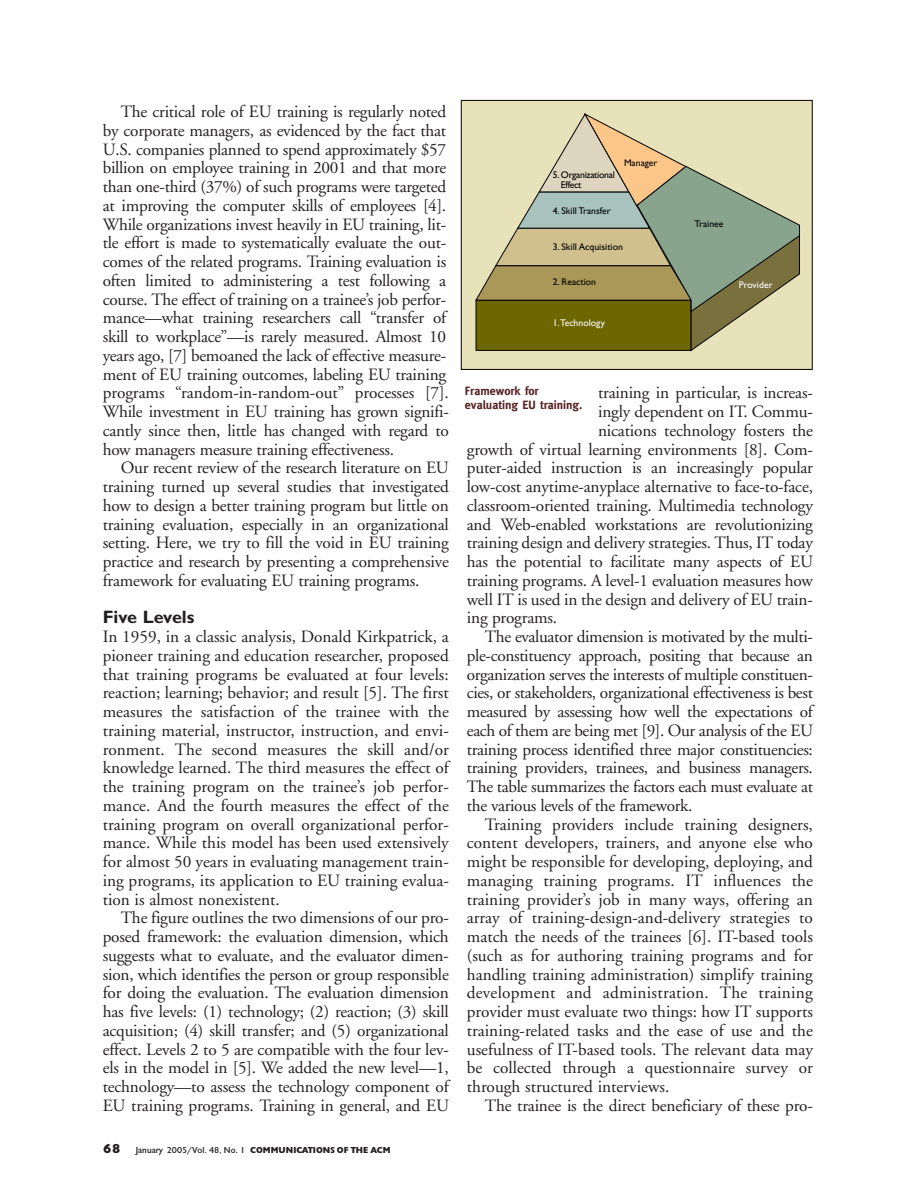
<style>
.page{position:relative;width:918px;height:1188px;background:#fff}
.page>*{position:absolute;margin:0;border:0;box-sizing:border-box;transform-origin:0 0}
.t1{font:700 18px "Gill Sans";color:#231f20}
.t2{font:17.25px/18.8px "Adobe Garamond";letter-spacing:-.01em;color:#231f20;text-align:justify}
.t3{font:17.25px "Adobe Garamond";letter-spacing:.015em;color:#231f20}
.t4{font:700 12px/13.5px "Meta";color:#552023}
.t5{font:9.75px "Gill Sans";color:#000}
.t6{font:9.75px/10.5px "Gill Sans";letter-spacing:-.03em;color:#000}
.t7{font:9.75px "Gill Sans";color:#fff}
.t8{font:9px "Gill";color:#231f20}
.s1{font-weight:900;font-size:13.5px}
.s2{font-weight:900}
</style>
<div class="page">
<div style="left:461px;top:100px;width:352px;height:270px;background:#e7e2b9;border:1px solid #000"></div>
<svg style="left:475px;top:113px;width:325px;height:238px"></svg>
<p class="t2" style="left:103px;top:104px;width:348px;text-align:left;text-indent:18px">The critical role of EU training is regularly noted by corporate managers, as evidenced by the fact that U.S. companies planned to spend approximately $57 billion on employee training in 2001 and that more than one-third (37%) of such programs were targeted at improving the computer skills of employees [4].<br>While organizations invest heavily in EU training, lit&shy;tle effort is made to systematically evaluate the out&shy;comes of the related programs. Training evaluation is often limited to administering a test following a course. The effect of training on a trainee’s job perfor&shy;mance—what training researchers call “transfer of skill to workplace”—is rarely measured. Almost 10 years ago, [7] bemoaned the lack of effective measure&shy;ment of EU training outcomes, labeling EU training programs “random-in-random-out” processes [7].<br>While investment in EU training has grown signifi&shy;cantly since then, little has changed with regard to how managers measure training effectiveness.</p>
<p class="t2" style="left:103px;top:460px;width:348px;text-indent:18px">Our recent review of the research literature on EU training turned up several studies that investigated how to design a better training program but little on training evaluation, especially in an organizational setting. Here, we try to fill the void in EU training practice and research by presenting a comprehensive framework for evaluating EU training programs.</p>
<p class="t1" style="left:103px;top:611px;width:93px">Five Levels</p>
<p class="t2" style="left:103px;top:629px;width:348px">In 1959, in a classic analysis, Donald Kirkpatrick, a pioneer training and education researcher, proposed that training programs be evaluated at four levels: reaction; learning; behavior; and result [5]. The first measures the satisfaction of the trainee with the training material, instructor, instruction, and envi&shy;ronment. The second measures the skill and/or knowledge learned. The third measures the effect of the training program on the trainee’s job perfor&shy;mance. And the fourth measures the effect of the training program on overall organizational perfor&shy;mance. While this model has been used extensively for almost 50 years in evaluating management train&shy;ing programs, its application to EU training evalua&shy;tion is almost nonexistent.</p>
<p class="t2" style="left:103px;top:910px;width:348px;text-indent:18px">The figure outlines the two dimensions of our pro&shy;posed framework: the evaluation dimension, which suggests what to evaluate, and the evaluator dimen&shy;sion, which identifies the person or group responsible for doing the evaluation. The evaluation dimension has five levels: (1) technology; (2) reaction; (3) skill acquisition; (4) skill transfer; and (5) organizational effect. Levels 2 to 5 are compatible with the four lev&shy;els in the model in [5]. We added the new level—1, technology—to assess the technology component of EU training programs. Training in general, and EU</p>
<p class="t8" style="left:103px;top:1147px;width:289px"><span class="s1">68</span> January 2005/Vol. 48, No. 1 <span class="s2">COMMUNICATIONS OF THE ACM</span></p>
<p class="t6" style="left:561px;top:170px;width:55px;text-indent:-8px">5. Organizational<br>Effect</p>
<p class="t5" style="left:553px;top:207px;width:59px">4. Skill Transfer</p>
<p class="t5" style="left:624px;top:159px;width:35px">Manager</p>
<p class="t5" style="left:553px;top:243px;width:72px">3. Skill Acquisition</p>
<p class="t5" style="left:553px;top:279px;width:45px">2. Reaction</p>
<p class="t7" style="left:553px;top:319px;width:54px">1.Technology</p>
<p class="t5" style="left:695px;top:220px;width:31px">Trainee</p>
<p class="t7" style="left:739px;top:282px;width:35px">Provider</p>
<p class="t2" style="left:598px;top:385px;width:216px">training in particular, is increas-</p>
<p class="t2" style="left:598px;top:404px;width:216px">ingly dependent on IT. Commu-</p>
<p class="t2" style="left:598px;top:423px;width:216px">nications technology fosters the</p>
<p class="t2" style="left:467px;top:441px;width:348px">growth of virtual learning environments [8]. Com-</p>
<p class="t2" style="left:467px;top:460px;width:348px">puter-aided instruction is an increasingly popular</p>
<p class="t2" style="left:467px;top:479px;width:348px">low-cost anytime-anyplace alternative to face-to-face,</p>
<p class="t2" style="left:467px;top:498px;width:348px">classroom-oriented training. Multimedia technology</p>
<p class="t2" style="left:467px;top:516px;width:348px">and Web-enabled workstations are revolutionizing</p>
<p class="t2" style="left:467px;top:535px;width:348px">training design and delivery strategies. Thus, IT today</p>
<p class="t2" style="left:467px;top:554px;width:348px">has the potential to facilitate many aspects of EU</p>
<p class="t2" style="left:467px;top:573px;width:348px">training programs. A level-1 evaluation measures how</p>
<p class="t2" style="left:467px;top:591px;width:348px">well IT is used in the design and delivery of EU train-</p>
<p class="t2" style="left:467px;top:610px;width:92px">ing programs.</p>
<p class="t2" style="left:485px;top:629px;width:330px">The evaluator dimension is motivated by the multi-</p>
<p class="t2" style="left:467px;top:648px;width:348px">ple-constituency approach, positing that because an</p>
<p class="t2" style="left:467px;top:666px;width:348px">organization serves the interests of multiple constituen-</p>
<p class="t2" style="left:467px;top:685px;width:348px">cies, or stakeholders, organizational effectiveness is best</p>
<p class="t2" style="left:467px;top:704px;width:348px">measured by assessing how well the expectations of</p>
<p class="t2" style="left:467px;top:723px;width:348px">each of them are being met [9]. Our analysis of the EU</p>
<p class="t2" style="left:467px;top:741px;width:348px">training process identified three major constituencies:</p>
<p class="t2" style="left:467px;top:760px;width:348px">training providers, trainees, and business managers.</p>
<p class="t2" style="left:467px;top:779px;width:348px">The table summarizes the factors each must evaluate at</p>
<p class="t2" style="left:467px;top:798px;width:227px">the various levels of the framework.</p>
<p class="t2" style="left:485px;top:816px;width:330px">Training providers include training designers,</p>
<p class="t2" style="left:467px;top:835px;width:348px">content developers, trainers, and anyone else who</p>
<p class="t2" style="left:467px;top:854px;width:348px">might be responsible for developing, deploying, and</p>
<p class="t2" style="left:467px;top:873px;width:348px">managing training programs. IT influences the</p>
<p class="t2" style="left:467px;top:891px;width:348px">training provider’s job in many ways, offering an</p>
<p class="t2" style="left:467px;top:910px;width:348px">array of training-design-and-delivery strategies to</p>
<p class="t2" style="left:467px;top:929px;width:348px">match the needs of the trainees [6]. IT-based tools</p>
<p class="t2" style="left:467px;top:948px;width:348px">(such as for authoring training programs and for</p>
<p class="t2" style="left:467px;top:966px;width:348px">handling training administration) simplify training</p>
<p class="t3" style="left:467px;top:986px;width:348px">development and administration. The training</p>
<p class="t2" style="left:467px;top:1004px;width:348px">provider must evaluate two things: how IT supports</p>
<p class="t2" style="left:467px;top:1023px;width:348px">training-related tasks and the ease of use and the</p>
<p class="t2" style="left:467px;top:1041px;width:348px">usefulness of IT-based tools. The relevant data may</p>
<p class="t2" style="left:467px;top:1060px;width:348px">be collected through a questionnaire survey or</p>
<p class="t2" style="left:467px;top:1079px;width:204px">through structured interviews.</p>
<p class="t2" style="left:485px;top:1098px;width:330px">The trainee is the direct beneficiary of these pro-</p>
<p class="t4" style="left:465px;top:385px;width:119px">Framework for evaluating EU training.</p>
</div>
